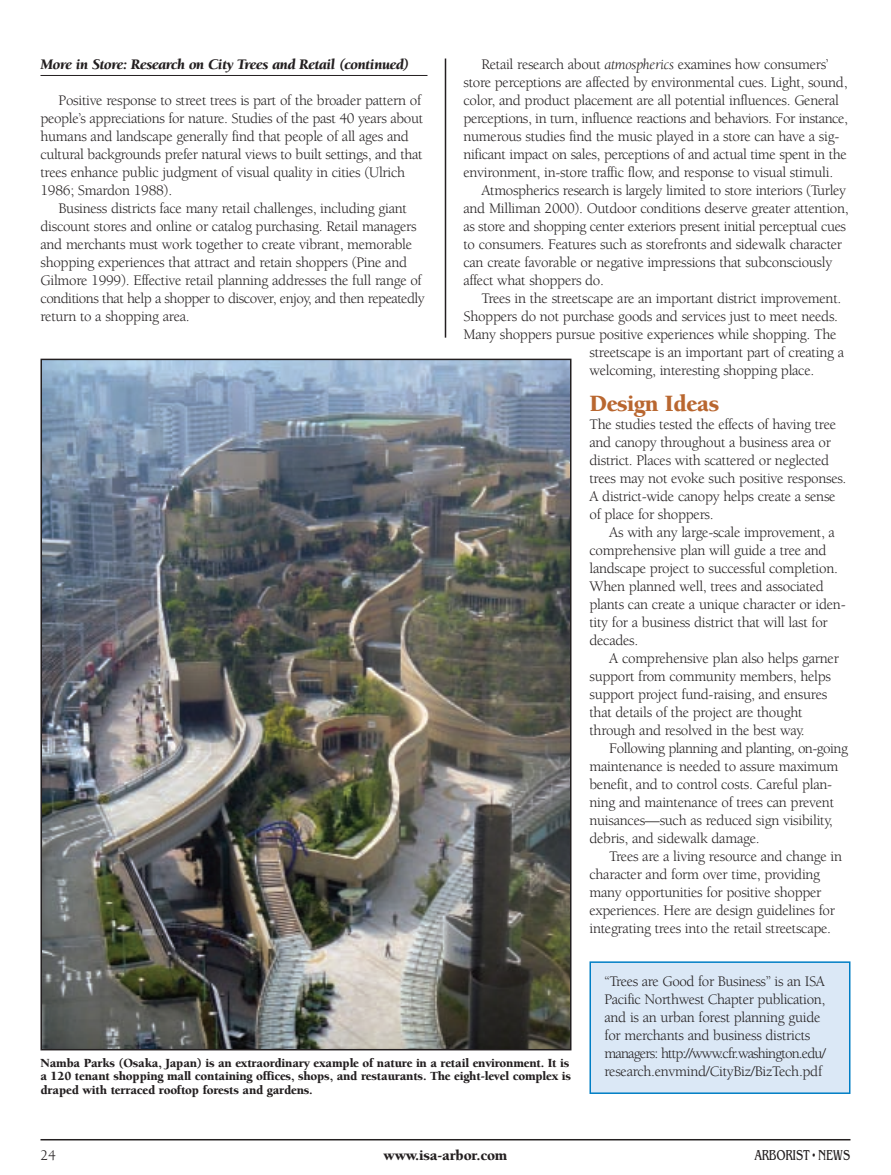
<style>
.page{position:relative;width:891px;height:1175px;background:#fff}
.page>*{position:absolute;margin:0;border:0;box-sizing:border-box;transform-origin:0 0}
.t1{font:900 24px "Berkeley";letter-spacing:-.02em;color:#b96730}
.t2{font:15px/18px "Berkeley";letter-spacing:-.02em;color:#231f20}
.t3{font:italic 900 15px "Berkeley";letter-spacing:-.02em;color:#231f20}
.t4{font:900 15px "Berkeley";letter-spacing:-.015em;color:#231f20}
.t5{font:15px "Benguiat";letter-spacing:-.02em;color:#231f20;scale:.77 1}
.t6{font:900 12.75px/13.5px "Berkeley";letter-spacing:-.015em;color:#231f20}
.s1{font-style:italic}
</style>
<div class="page">
<hr style="left:445px;top:58px;width:1px;height:280px;background:#231f20">
<hr style="left:40px;top:1138px;width:810px;height:2px;background:#231f20">
<hr style="left:40px;top:75px;width:388px;height:1px;background:#231f20">
<img style="left:43px;top:361px;width:526px;height:686px">
<div style="left:590px;top:962px;width:260px;height:131px;background:#dbe8f6"></div>
<div style="left:590px;top:961px;width:260px;height:133px;border:2px solid #007ec5"></div>
<p class="t3" style="left:40px;top:58px;width:370px">More in Store: Research on City Trees and Retail (continued)</p>
<p class="t2" style="left:40px;top:93px;width:384px;text-indent:18px">Positive response to street trees is part of the broader pattern of people’s appreciations for nature. Studies of the past 40 years about humans and landscape generally find that people of all ages and cultural backgrounds prefer natural views to built settings, and that trees enhance public judgment of visual quality in cities (Ulrich 1986; Smardon 1988).</p>
<p class="t2" style="left:40px;top:201px;width:386px;text-indent:18px">Business districts face many retail challenges, including giant discount stores and online or catalog purchasing. Retail managers and merchants must work together to create vibrant, memorable shopping experiences that attract and retain shoppers (Pine and Gilmore 1999). Effective retail planning addresses the full range of conditions that help a shopper to discover, enjoy, and then repeatedly return to a shopping area.</p>
<p class="t2" style="left:482px;top:57px;width:349px">Retail research about <span class="s1">atmospherics</span> examines how consumers’</p>
<p class="t2" style="left:463px;top:75px;width:386px">store perceptions are affected by environmental cues. Light, sound,</p>
<p class="t2" style="left:463px;top:93px;width:377px">color, and product placement are all potential influences. General</p>
<p class="t2" style="left:463px;top:111px;width:386px">perceptions, in turn, influence reactions and behaviors. For instance,</p>
<p class="t2" style="left:463px;top:129px;width:377px">numerous studies find the music played in a store can have a sig-</p>
<p class="t2" style="left:463px;top:147px;width:385px">nificant impact on sales, perceptions of and actual time spent in the</p>
<p class="t2" style="left:463px;top:165px;width:371px">environment, in-store traffic flow, and response to visual stimuli.</p>
<p class="t2" style="left:482px;top:183px;width:366px">Atmospherics research is largely limited to store interiors (Turley</p>
<p class="t2" style="left:463px;top:201px;width:387px">and Milliman 2000). Outdoor conditions deserve greater attention,</p>
<p class="t2" style="left:463px;top:219px;width:384px">as store and shopping center exteriors present initial perceptual cues</p>
<p class="t2" style="left:463px;top:237px;width:380px">to consumers. Features such as storefronts and sidewalk character</p>
<p class="t2" style="left:463px;top:255px;width:370px">can create favorable or negative impressions that subconsciously</p>
<p class="t2" style="left:463px;top:273px;width:142px">affect what shoppers do.</p>
<p class="t2" style="left:482px;top:291px;width:361px">Trees in the streetscape are an important district improvement.</p>
<p class="t2" style="left:463px;top:309px;width:376px">Shoppers do not purchase goods and services just to meet needs.</p>
<p class="t2" style="left:463px;top:327px;width:374px">Many shoppers pursue positive experiences while shopping. The</p>
<p class="t2" style="left:589px;top:345px;width:256px">streetscape is an important part of creating a</p>
<p class="t2" style="left:589px;top:363px;width:226px">welcoming, interesting shopping place.</p>
<h1 class="t1" style="left:590px;top:394px;width:131px">Design Ideas</h1>
<p class="t2" style="left:590px;top:417px;width:259px">The studies tested the effects of having tree and canopy throughout a business area or district. Places with scattered or neglected trees may not evoke such positive responses.<br>A district-wide canopy helps create a sense of place for shoppers.</p>
<p class="t2" style="left:590px;top:525px;width:258px;text-indent:20px">As with any large-scale improvement, a comprehensive plan will guide a tree and landscape project to successful completion.<br>When planned well, trees and associated plants can create a unique character or iden&shy;tity for a business district that will last for decades.</p>
<p class="t2" style="left:590px;top:651px;width:251px;text-indent:20px">A comprehensive plan also helps garner support from community members, helps support project fund-raising, and ensures that details of the project are thought through and resolved in the best way.</p>
<p class="t2" style="left:590px;top:741px;width:260px;text-indent:20px">Following planning and planting, on-going maintenance is needed to assure maximum benefit, and to control costs. Careful plan&shy;ning and maintenance of trees can prevent nuisances—such as reduced sign visibility, debris, and sidewalk damage.</p>
<p class="t2" style="left:590px;top:849px;width:254px;text-indent:20px">Trees are a living resource and change in character and form over time, providing many opportunities for positive shopper experiences. Here are design guidelines for integrating trees into the retail streetscape.</p>
<p class="t6" style="left:40px;top:1057px;width:532px">Namba Parks (Osaka, Japan) is an extraordinary example of nature in a retail environment. It is a 120 tenant shopping mall containing offices, shops, and restaurants. The eight-level complex is draped with terraced rooftop forests and gardens.</p>
<p class="t2" style="left:604px;top:973px;width:223px">“Trees are Good for Business” is an ISA Pacific Northwest Chapter publication, and is an urban forest planning guide for merchants and business districts managers: http://www.cfr.washington.edu/ research.envmind/CityBiz/BizTech.pdf</p>
<p class="t2" style="left:40px;top:1147px;width:17px">24</p>
<p class="t4" style="left:384px;top:1149px;width:125px">www.isa-arbor.com</p>
<p class="t5" style="left:754px;top:1145px;width:126px">ARBORIST • NEWS</p>
</div>
